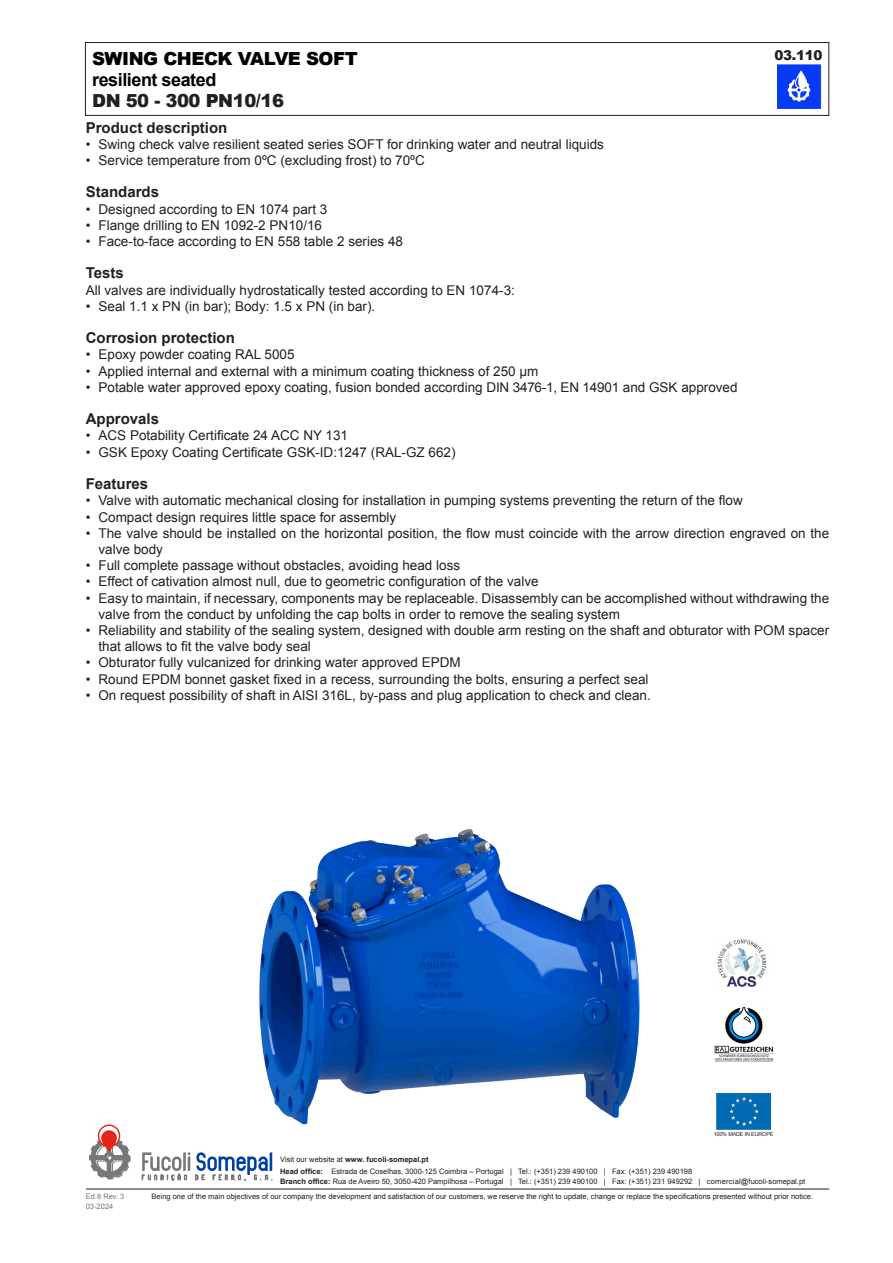
<style>
.page{position:relative;width:893px;height:1263px;background:#fff}
.page>*{position:absolute;margin:0;border:0;box-sizing:border-box;transform-origin:0 0}
.t1{font:900 18px "Arial";letter-spacing:-.025em;color:#000}
.t2{font:700 18px "Arial";letter-spacing:-.025em;color:#000}
.t3{font:900 18px "Arial";letter-spacing:-.025em;color:#231f20}
.títulos{font:700 15px "Arial";color:#231f20}
.texto_geral{font:13.5px/16.2px "Arial";color:#231f20}
.t4{font:900 13.5px "Arial";color:#231f20}
.rodapé{font:7.5px "Arial";color:#231f20}
.rodapé-2{font:700 7.5px "Arial";color:#231f20}
.t5{font:7.5px "Arial";color:#77777a}
.t6{font:5.4px "Arial";letter-spacing:-.025em;color:#231f20}
.s1{font-weight:400}
.s2{font-weight:700}
</style>
<div class="page">
<div style="left:85px;top:42px;width:744px;height:74px;border:1px solid #231f20"></div>
<img style="left:715px;top:1008px;width:58px;height:54px">
<img style="left:717px;top:1093px;width:53px;height:37px">
<hr style="left:86px;top:1189px;width:743px;height:1px;background:#231f20">
<svg style="left:89px;top:1124px;width:41px;height:55px"></svg>
<svg style="left:142px;top:1152px;width:131px;height:29px"></svg>
<img style="left:777px;top:64px;width:45px;height:44px">
<img style="left:259px;top:829px;width:381px;height:296px">
<img style="left:717px;top:940px;width:50px;height:48px">
<p class="t1" style="left:92px;top:45px;width:267px">SWING CHECK VALVE SOFT</p>
<p class="t2" style="left:92px;top:67px;width:126px">resilient seated</p>
<p class="t3" style="left:92px;top:87px;width:193px">DN 50 - 300 PN10/16</p>
<p class="t4" style="left:775px;top:45px;width:49px">03.110</p>
<p class="títulos" style="left:86px;top:117px;width:143px">Product description</p>
<p class="texto_geral" style="left:86px;top:136px;width:520px">• Swing check valve resilient seated series SOFT for drinking water and neutral liquids</p>
<p class="texto_geral" style="left:86px;top:152px;width:341px">• Service temperature from 0ºC (excluding frost) to 70ºC</p>
<p class="títulos" style="left:86px;top:182px;width:75px">Standards</p>
<p class="texto_geral" style="left:86px;top:201px;width:243px">• Designed according to EN 1074 part 3</p>
<p class="texto_geral" style="left:86px;top:217px;width:238px">• Flange drilling to EN 1092-2 PN10/16</p>
<p class="texto_geral" style="left:86px;top:233px;width:319px">• Face-to-face according to EN 558 table 2 series 48</p>
<p class="títulos" style="left:86px;top:263px;width:40px">Tests</p>
<p class="texto_geral" style="left:86px;top:282px;width:431px">All valves are individually hydrostatically tested according to EN 1074-3:</p>
<p class="texto_geral" style="left:86px;top:298px;width:291px">• Seal 1.1 x PN (in bar); Body: 1.5 x PN (in bar).</p>
<p class="títulos" style="left:86px;top:328px;width:151px">Corrosion protection</p>
<p class="texto_geral" style="left:86px;top:347px;width:210px">• Epoxy powder coating RAL 5005</p>
<p class="texto_geral" style="left:86px;top:363px;width:454px">• Applied internal and external with a minimum coating thickness of 250 µm</p>
<p class="texto_geral" style="left:86px;top:379px;width:653px">• Potable water approved epoxy coating, fusion bonded according DIN 3476-1, EN 14901 and GSK approved</p>
<p class="títulos" style="left:86px;top:409px;width:75px">Approvals</p>
<p class="texto_geral" style="left:86px;top:428px;width:264px">• ACS Potability Certificate 24 ACC NY 131</p>
<p class="texto_geral" style="left:86px;top:444px;width:371px">• GSK Epoxy Coating Certificate GSK-ID:1247 (RAL-GZ 662)</p>
<p class="títulos" style="left:86px;top:474px;width:64px">Features</p>
<p class="texto_geral" style="left:86px;top:493px;width:659px">• Valve with automatic mechanical closing for installation in pumping systems preventing the return of the flow</p>
<p class="texto_geral" style="left:86px;top:509px;width:312px">• Compact design requires little space for assembly</p>
<p class="texto_geral" style="left:98px;top:525px;width:732px;text-indent:-13px">• The valve should be installed on the horizontal position, the flow must coincide with the arrow direction engraved on the valve body</p>
<p class="texto_geral" style="left:86px;top:557px;width:376px">• Full complete passage without obstacles, avoiding head loss</p>
<p class="texto_geral" style="left:86px;top:574px;width:454px">• Effect of cativation almost null, due to geometric configuration of the valve</p>
<p class="texto_geral" style="left:98px;top:590px;width:732px;text-indent:-13px">• Easy to maintain, if necessary, components may be replaceable. Disassembly can be accomplished without withdrawing the valve from the conduct by unfolding the cap bolts in order to remove the sealing system</p>
<p class="texto_geral" style="left:98px;top:622px;width:732px;text-indent:-13px">• Reliability and stability of the sealing system, designed with double arm resting on the shaft and obturator with POM spacer that allows to fit the valve body seal</p>
<p class="texto_geral" style="left:86px;top:655px;width:377px">• Obturator fully vulcanized for drinking water approved EPDM</p>
<p class="texto_geral" style="left:86px;top:671px;width:564px">• Round EPDM bonnet gasket fixed in a recess, surrounding the bolts, ensuring a perfect seal</p>
<p class="texto_geral" style="left:86px;top:687px;width:567px">• On request possibility of shaft in AISI 316L, by-pass and plug application to check and clean.</p>
<p class="t6" style="left:714px;top:1130px;width:61px">100% MADE IN EUROPE</p>
<p class="rodapé-2" style="left:280px;top:1154px;width:150px"><span class="s1">Visit our website at</span> www. fucoli-somepal.pt</p>
<p class="rodapé" style="left:280px;top:1166px;width:414px"><span class="s2">Head office:</span> Estrada de Coselhas, 3000-125 Coimbra – Portugal | Tel.: (+351) 239 490100 | Fax: (+351) 239 490198</p>
<p class="rodapé" style="left:280px;top:1177px;width:527px"><span class="s2">Branch office:</span> Rua de Aveiro 50, 3050-420 Pampilhosa – Portugal | Tel.: (+351) 239 490100 | Fax: (+351) 231 949292 | comercial@fucoli-somepal.pt</p>
<p class="t5" style="left:86px;top:1191px;width:40px">Ed.8 Rev. 3</p>
<p class="rodapé" style="left:152px;top:1191px;width:663px">Being one of the main objectives of our company the development and satisfaction of our customers, we reserve the right to update, change or replace the specifications presented without prior notice.</p>
<p class="t5" style="left:86px;top:1201px;width:29px">03-2024</p>
</div>
